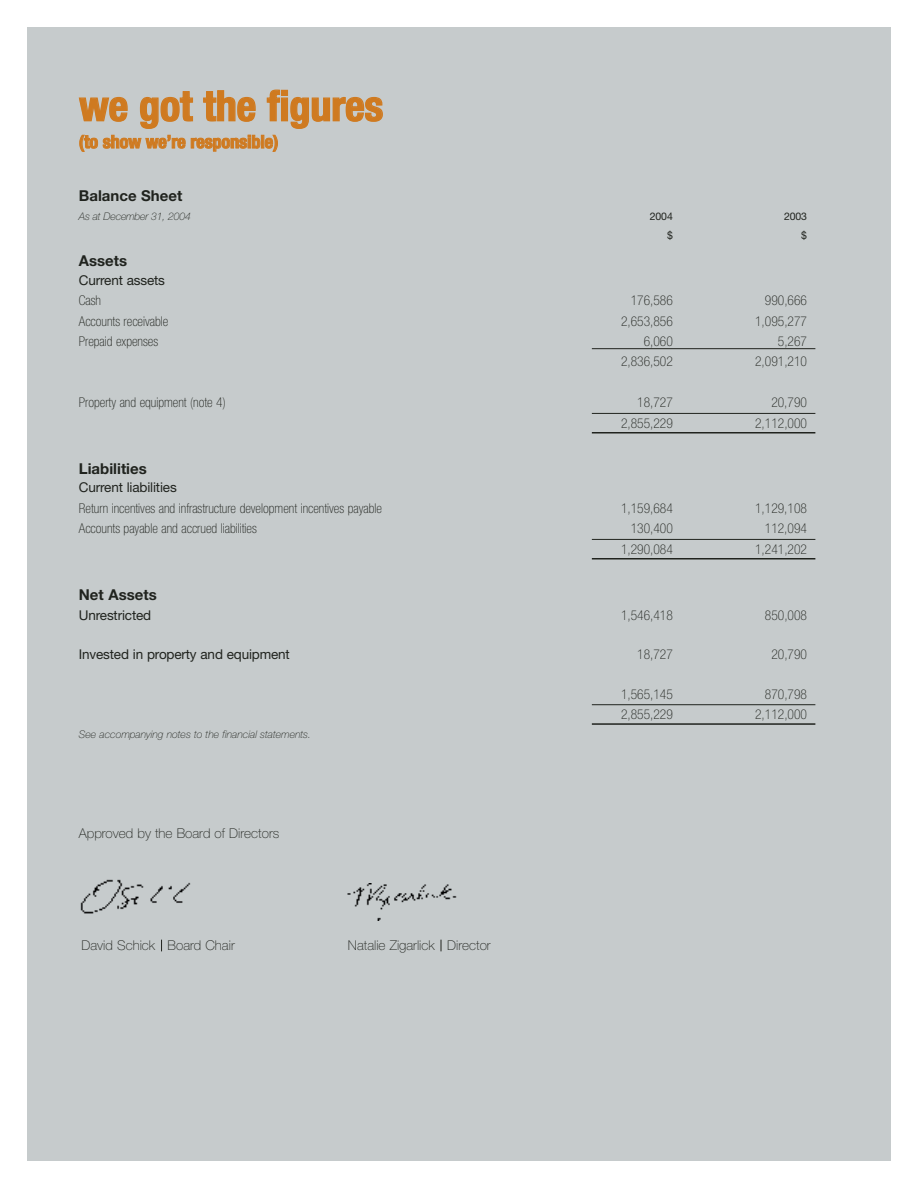
<style>
.page{position:relative;width:918px;height:1188px;background:#fff}
.page>*{position:absolute;margin:0;border:0;box-sizing:border-box;transform-origin:0 0}
.t1{font:700 condensed 42px "Helvetica Neue";color:#cf7a20}
.t2{font:700 condensed 18px "Helvetica Neue";color:#cf7a20}
.t3{font:700 15px "Helvetica Neue";color:#20231e}
.t4{font:100 condensed 13.5px "Helvetica Neue";color:#20231e}
.t5{font:100 13.5px "Helvetica Neue";color:#20231e}
.t6{font:13.5px "Helvetica Neue";letter-spacing:-.01em;color:#20231e}
.t7{font:italic 100 10.5px "Helvetica Neue";color:#20231e}
.t8{font:10.5px "Helvetica Neue";letter-spacing:-.01em;color:#20231e}
</style>
<div class="page">
<div style="left:27px;top:27px;width:864px;height:1134px;background:#c6cbcc"></div>
<hr style="left:592px;top:348px;width:223px;height:1px;background:#20231e">
<hr style="left:592px;top:413px;width:223px;height:1px;background:#20231e">
<hr style="left:592px;top:432px;width:223px;height:2px;background:#20231e">
<hr style="left:592px;top:539px;width:223px;height:1px;background:#20231e">
<hr style="left:592px;top:558px;width:223px;height:2px;background:#20231e">
<hr style="left:592px;top:704px;width:223px;height:1px;background:#20231e">
<hr style="left:592px;top:723px;width:223px;height:2px;background:#20231e">
<img style="left:80px;top:879px;width:111px;height:35px">
<img style="left:347px;top:883px;width:110px;height:38px">
<h1 class="t1" style="left:79px;top:91px;width:306px">we got the figures</h1>
<h2 class="t2" style="left:79px;top:135px;width:201px">(to show we’re responsible)</h2>
<p class="t3" style="left:79px;top:190px;width:105px">Balance Sheet</p>
<p class="t7" style="left:79px;top:213px;width:114px">As at December 31, 2004</p>
<p class="t8" style="left:650px;top:213px;width:24px">2004</p>
<p class="t8" style="left:784px;top:213px;width:24px">2003</p>
<p class="t8" style="left:667px;top:231px;width:7px">$</p>
<p class="t8" style="left:801px;top:231px;width:7px">$</p>
<p class="t3" style="left:79px;top:255px;width:50px">Assets</p>
<p class="t6" style="left:79px;top:275px;width:88px">Current assets</p>
<p class="t4" style="left:79px;top:296px;width:24px">Cash</p>
<p class="t4" style="left:631px;top:296px;width:44px">176,586</p>
<p class="t4" style="left:765px;top:296px;width:44px">990,666</p>
<p class="t4" style="left:79px;top:316px;width:91px">Accounts receivable</p>
<p class="t4" style="left:621px;top:316px;width:53px">2,653,856</p>
<p class="t4" style="left:755px;top:316px;width:53px">1,095,277</p>
<p class="t4" style="left:79px;top:336px;width:81px">Prepaid expenses</p>
<p class="t4" style="left:644px;top:336px;width:31px">6,060</p>
<p class="t4" style="left:778px;top:336px;width:31px">5,267</p>
<p class="t4" style="left:621px;top:357px;width:53px">2,836,502</p>
<p class="t4" style="left:755px;top:357px;width:53px">2,091,210</p>
<p class="t4" style="left:79px;top:398px;width:148px">Property and equipment (note 4)</p>
<p class="t4" style="left:637px;top:398px;width:37px">18,727</p>
<p class="t4" style="left:771px;top:398px;width:37px">20,790</p>
<p class="t4" style="left:621px;top:418px;width:53px">2,855,229</p>
<p class="t4" style="left:755px;top:418px;width:53px">2,112,000</p>
<p class="t3" style="left:79px;top:463px;width:69px">Liabilities</p>
<p class="t6" style="left:79px;top:483px;width:99px">Current liabilities</p>
<p class="t4" style="left:79px;top:503px;width:305px">Return incentives and infrastructure development incentives payable</p>
<p class="t4" style="left:621px;top:503px;width:53px">1,159,684</p>
<p class="t4" style="left:755px;top:503px;width:53px">1,129,108</p>
<p class="t4" style="left:79px;top:524px;width:179px">Accounts payable and accrued liabilities</p>
<p class="t4" style="left:631px;top:524px;width:44px">130,400</p>
<p class="t4" style="left:765px;top:524px;width:44px">112,094</p>
<p class="t4" style="left:621px;top:544px;width:53px">1,290,084</p>
<p class="t4" style="left:755px;top:544px;width:53px">1,241,202</p>
<p class="t3" style="left:79px;top:589px;width:79px">Net Assets</p>
<p class="t6" style="left:79px;top:610px;width:74px">Unrestricted</p>
<p class="t4" style="left:621px;top:610px;width:53px">1,546,418</p>
<p class="t4" style="left:765px;top:610px;width:44px">850,008</p>
<p class="t6" style="left:79px;top:650px;width:213px">Invested in property and equipment</p>
<p class="t4" style="left:637px;top:650px;width:37px">18,727</p>
<p class="t4" style="left:771px;top:650px;width:37px">20,790</p>
<p class="t4" style="left:621px;top:689px;width:53px">1,565,145</p>
<p class="t4" style="left:765px;top:689px;width:44px">870,798</p>
<p class="t4" style="left:621px;top:709px;width:53px">2,855,229</p>
<p class="t4" style="left:755px;top:709px;width:53px">2,112,000</p>
<p class="t7" style="left:79px;top:730px;width:234px">See accompanying notes to the financial statements.</p>
<p class="t5" style="left:79px;top:828px;width:202px">Approved by the Board of Directors</p>
<p class="t5" style="left:82px;top:940px;width:155px">David Schick Board Chair</p>
<p class="t5" style="left:348px;top:940px;width:144px">Natalie Zigarlick Director</p>
</div>
